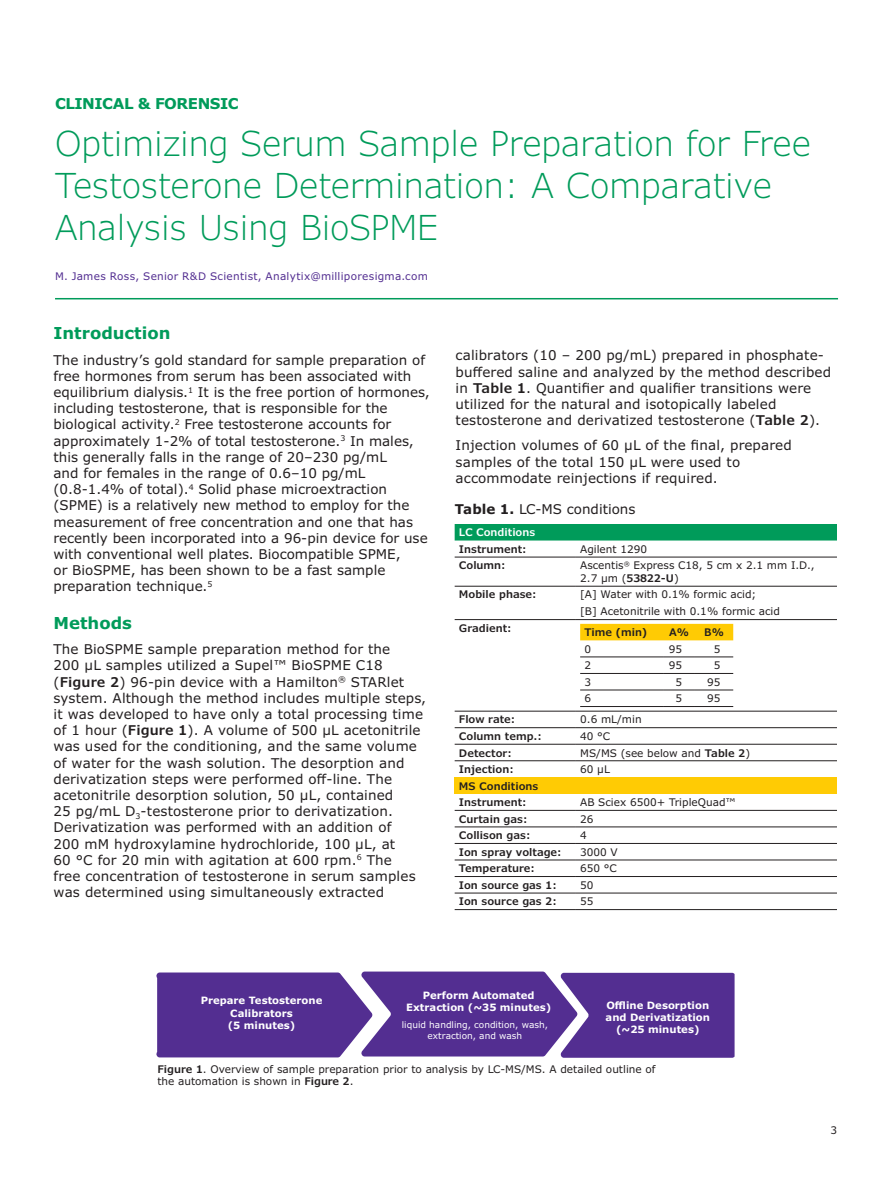
<style>
.page{position:relative;width:891px;height:1188px;background:#fff}
.page>*{position:absolute;margin:0;border:0;box-sizing:border-box;transform-origin:0 0}
.t1{font:300 34.5px/42px "Verdana Pro";color:#009b5a}
.t2{font:700 16.5px "Verdana Pro";color:#009b5a}
.t3{font:700 15px "Verdana Pro";letter-spacing:-.03em;color:#009b5a}
.t4{font:13.5px/16.2px "Verdana Pro";letter-spacing:.01em;color:#231f20}
.t5{font:10.5px/12.6px "Verdana Pro";color:#231f20}
.t6{font:600 10.5px/16.5px "Verdana Pro";color:#231f20}
.t7{font:10.5px "Verdana Pro";letter-spacing:.03em;color:#532e91}
.t8{font:600 10.5px "Verdana Pro";color:#fff}
.t9{font:700 10.05px/12.3px "Verdana Pro";color:#fff;text-align:center}
.t10{font:9px/10.8px "Verdana Pro";color:#fff;text-align:center}
.s1{font-weight:600}
.s2{font-weight:700}
</style>
<div class="page">
<hr style="left:55px;top:298px;width:783px;height:1px;background:#009b5a">
<svg style="left:156px;top:972px;width:579px;height:86px;background:#5f3d98"></svg>
<div style="left:455px;top:524px;width:382px;height:17px;background:#009b5a"></div>
<div style="left:455px;top:777px;width:382px;height:17px;background:#ffcb04"></div>
<hr style="left:455px;top:557px;width:121px;height:1px;background:#231f20">
<hr style="left:576px;top:557px;width:261px;height:1px;background:#231f20">
<hr style="left:455px;top:711px;width:121px;height:1px;background:#231f20">
<hr style="left:576px;top:711px;width:261px;height:1px;background:#231f20">
<hr style="left:455px;top:727px;width:121px;height:1px;background:#231f20">
<hr style="left:576px;top:727px;width:261px;height:1px;background:#231f20">
<hr style="left:455px;top:744px;width:121px;height:1px;background:#231f20">
<hr style="left:576px;top:744px;width:261px;height:1px;background:#231f20">
<hr style="left:455px;top:760px;width:121px;height:1px;background:#231f20">
<hr style="left:576px;top:760px;width:261px;height:1px;background:#231f20">
<hr style="left:455px;top:810px;width:121px;height:1px;background:#231f20">
<hr style="left:576px;top:810px;width:261px;height:1px;background:#231f20">
<hr style="left:455px;top:827px;width:121px;height:1px;background:#231f20">
<hr style="left:576px;top:827px;width:261px;height:1px;background:#231f20">
<hr style="left:455px;top:843px;width:121px;height:1px;background:#231f20">
<hr style="left:576px;top:843px;width:261px;height:1px;background:#231f20">
<hr style="left:455px;top:860px;width:121px;height:1px;background:#231f20">
<hr style="left:576px;top:860px;width:261px;height:1px;background:#231f20">
<hr style="left:455px;top:876px;width:121px;height:1px;background:#231f20">
<hr style="left:576px;top:876px;width:261px;height:1px;background:#231f20">
<hr style="left:455px;top:893px;width:121px;height:1px;background:#231f20">
<hr style="left:576px;top:893px;width:261px;height:1px;background:#231f20">
<hr style="left:455px;top:909px;width:121px;height:1px;background:#231f20">
<hr style="left:576px;top:909px;width:261px;height:1px;background:#231f20">
<hr style="left:455px;top:586px;width:121px;height:1px;background:#231f20">
<hr style="left:455px;top:619px;width:121px;height:1px;background:#231f20">
<hr style="left:576px;top:586px;width:261px;height:1px;background:#231f20">
<hr style="left:576px;top:619px;width:261px;height:1px;background:#231f20">
<div style="left:580px;top:624px;width:153px;height:16px;background:#ffcb04"></div>
<hr style="left:580px;top:657px;width:83px;height:1px;background:#231f20">
<hr style="left:663px;top:657px;width:32px;height:1px;background:#231f20">
<hr style="left:695px;top:657px;width:38px;height:1px;background:#231f20">
<hr style="left:580px;top:673px;width:83px;height:1px;background:#231f20">
<hr style="left:663px;top:673px;width:32px;height:1px;background:#231f20">
<hr style="left:695px;top:673px;width:38px;height:1px;background:#231f20">
<hr style="left:580px;top:690px;width:83px;height:1px;background:#231f20">
<hr style="left:663px;top:690px;width:32px;height:1px;background:#231f20">
<hr style="left:695px;top:690px;width:38px;height:1px;background:#231f20">
<hr style="left:580px;top:706px;width:83px;height:1px;background:#231f20">
<hr style="left:663px;top:706px;width:32px;height:1px;background:#231f20">
<hr style="left:695px;top:706px;width:38px;height:1px;background:#231f20">
<p class="t3" style="left:55px;top:94px;width:185px">CLINICAL &amp; FORENSIC</p>
<h1 class="t1" style="left:55px;top:123px;width:757px">Optimizing Serum Sample Preparation for Free<br>Testosterone Determination: A Comparative<br>Analysis Using BioSPME</h1>
<p class="t7" style="left:55px;top:270px;width:375px">M. James Ross, Senior R&amp;D Scientist, Analytix@milliporesigma.com</p>
<p class="t2" style="left:54px;top:323px;width:119px">Introduction</p>
<p class="t4" style="left:54px;top:352px;width:378px">The industry’s gold standard for sample preparation of free hormones from serum has been associated with equilibrium dialysis.<sup>1</sup> It is the free portion of hormones, including testosterone, that is responsible for the biological activity.<sup>2</sup> Free testosterone accounts for approximately 1-2% of total testosterone.<sup>3</sup> In males, this generally falls in the range of 20–230 pg/mL<br>and for females in the range of 0.6–10 pg/mL (0.8-1.4% of total).<sup>4</sup> Solid phase microextraction (SPME) is a relatively new method to employ for the measurement of free concentration and one that has recently been incorporated into a 96-pin device for use with conventional well plates. Biocompatible SPME,<br>or BioSPME, has been shown to be a fast sample preparation technique.<sup>5</sup></p>
<p class="t2" style="left:54px;top:612px;width:80px">Methods</p>
<p class="t4" style="left:54px;top:641px;width:374px">The BioSPME sample preparation method for the<br>200 µL samples utilized a Supel™ BioSPME C18 (<span class="s1">Figure 2</span>) 96-pin device with a Hamilton<sup>®</sup> STARlet system. Although the method includes multiple steps, it was developed to have only a total processing time of 1 hour (<span class="s1">Figure 1</span>). A volume of 500 μL acetonitrile was used for the conditioning, and the same volume of water for the wash solution. The desorption and derivatization steps were performed off-line. The acetonitrile desorption solution, 50 µL, contained<br>25 pg/mL D<sub>3</sub>-testosterone prior to derivatization.<br>Derivatization was performed with an addition of<br>200 mM hydroxylamine hydrochloride, 100 µL, at<br>60 °C for 20 min with agitation at 600 rpm.<sup>6</sup> The<br>free concentration of testosterone in serum samples was determined using simultaneously extracted</p>
<p class="t4" style="left:456px;top:348px;width:377px">calibrators (10 – 200 pg/mL) prepared in phosphate&shy;buffered saline and analyzed by the method described in <span class="s1">Table 1</span>. Quantifier and qualifier transitions were utilized for the natural and isotopically labeled testosterone and derivatized testosterone (<span class="s1">Table 2</span>).</p>
<p class="t4" style="left:456px;top:438px;width:338px">Injection volumes of 60 µL of the final, prepared samples of the total 150 µL were used to accommodate reinjections if required.</p>
<p class="t4" style="left:455px;top:501px;width:182px"><span class="s2">Table 1.</span> LC-MS conditions</p>
<p class="t8" style="left:459px;top:526px;width:78px">LC Conditions</p>
<p class="t6" style="left:459px;top:541px;width:69px">Instrument:</p>
<p class="t5" style="left:580px;top:543px;width:68px">Agilent 1290</p>
<p class="t6" style="left:459px;top:557px;width:48px">Column:</p>
<p class="t5" style="left:580px;top:559px;width:236px">Ascentis<sup>®</sup> Express C18, 5 cm x 2.1 mm I.D.,<br>2.7 µm (<span class="s1">53822-U</span>)</p>
<p class="t6" style="left:459px;top:587px;width:79px">Mobile phase:</p>
<p class="t5" style="left:580px;top:586px;width:201px;line-height:16.8px">[A] Water with 0.1% formic acid;<br>[B] Acetonitrile with 0.1% formic acid</p>
<p class="t6" style="left:459px;top:620px;width:54px">Gradient:</p>
<p class="t6" style="left:584px;top:624px;width:64px">Time (min)</p>
<p class="t6" style="left:669px;top:624px;width:21px">A%</p>
<p class="t6" style="left:704px;top:624px;width:21px">B%</p>
<p class="t5" style="left:584px;top:643px;width:8px">0</p>
<p class="t5" style="left:669px;top:643px;width:15px">95</p>
<p class="t5" style="left:714px;top:643px;width:8px">5</p>
<p class="t5" style="left:584px;top:659px;width:8px">2</p>
<p class="t5" style="left:669px;top:659px;width:15px">95</p>
<p class="t5" style="left:714px;top:659px;width:8px">5</p>
<p class="t5" style="left:584px;top:676px;width:8px">3</p>
<p class="t5" style="left:676px;top:676px;width:8px">5</p>
<p class="t5" style="left:707px;top:676px;width:15px">95</p>
<p class="t5" style="left:584px;top:692px;width:8px">6</p>
<p class="t5" style="left:676px;top:692px;width:8px">5</p>
<p class="t5" style="left:707px;top:692px;width:15px">95</p>
<p class="t6" style="left:459px;top:711px;width:58px">Flow rate:</p>
<p class="t5" style="left:580px;top:713px;width:63px">0.6 mL/min</p>
<p class="t6" style="left:459px;top:728px;width:84px">Column temp.:</p>
<p class="t5" style="left:580px;top:730px;width:32px">40 °C</p>
<p class="t6" style="left:459px;top:745px;width:54px">Detector:</p>
<p class="t5" style="left:580px;top:747px;width:171px">MS/MS (see below and <span class="s1">Table 2</span>)</p>
<p class="t6" style="left:459px;top:761px;width:56px">Injection:</p>
<p class="t5" style="left:580px;top:763px;width:31px">60 µL</p>
<p class="t6" style="left:459px;top:778px;width:81px">MS Conditions<br>Instrument:</p>
<p class="t5" style="left:580px;top:796px;width:157px">AB Sciex 6500+ TripleQuad™</p>
<p class="t6" style="left:459px;top:811px;width:70px">Curtain gas:</p>
<p class="t5" style="left:580px;top:813px;width:15px">26</p>
<p class="t6" style="left:459px;top:827px;width:73px">Collison gas:</p>
<p class="t5" style="left:580px;top:829px;width:8px">4</p>
<p class="t6" style="left:459px;top:844px;width:104px">Ion spray voltage:</p>
<p class="t5" style="left:580px;top:846px;width:39px">3000 V</p>
<p class="t6" style="left:459px;top:860px;width:78px">Temperature:</p>
<p class="t5" style="left:580px;top:862px;width:38px">650 °C</p>
<p class="t6" style="left:459px;top:877px;width:99px">Ion source gas 1:</p>
<p class="t5" style="left:580px;top:879px;width:15px">50</p>
<p class="t6" style="left:459px;top:893px;width:99px">Ion source gas 2:</p>
<p class="t5" style="left:580px;top:895px;width:15px">55</p>
<p class="t9" style="left:201px;top:995px;width:123px">Prepare Testosterone<br>Calibrators<br>(5 minutes)</p>
<p class="t9" style="left:406px;top:989px;width:147px">Perform Automated<br>Extraction (~35 minutes)</p>
<p class="t9" style="left:606px;top:999px;width:106px">Offline Desorption and Derivatization (~25 minutes)</p>
<p class="t10" style="left:402px;top:1019px;width:148px">liquid handling, condition, wash, extraction, and wash</p>
<p class="t5" style="left:157px;top:1063px;width:500px"><span class="s1">Figure 1</span>. Overview of sample preparation prior to analysis by LC-MS/MS. A detailed outline of the automation is shown in <span class="s1">Figure 2</span>.</p>
<p class="t5" style="left:831px;top:1124px;width:8px">3</p>
</div>
